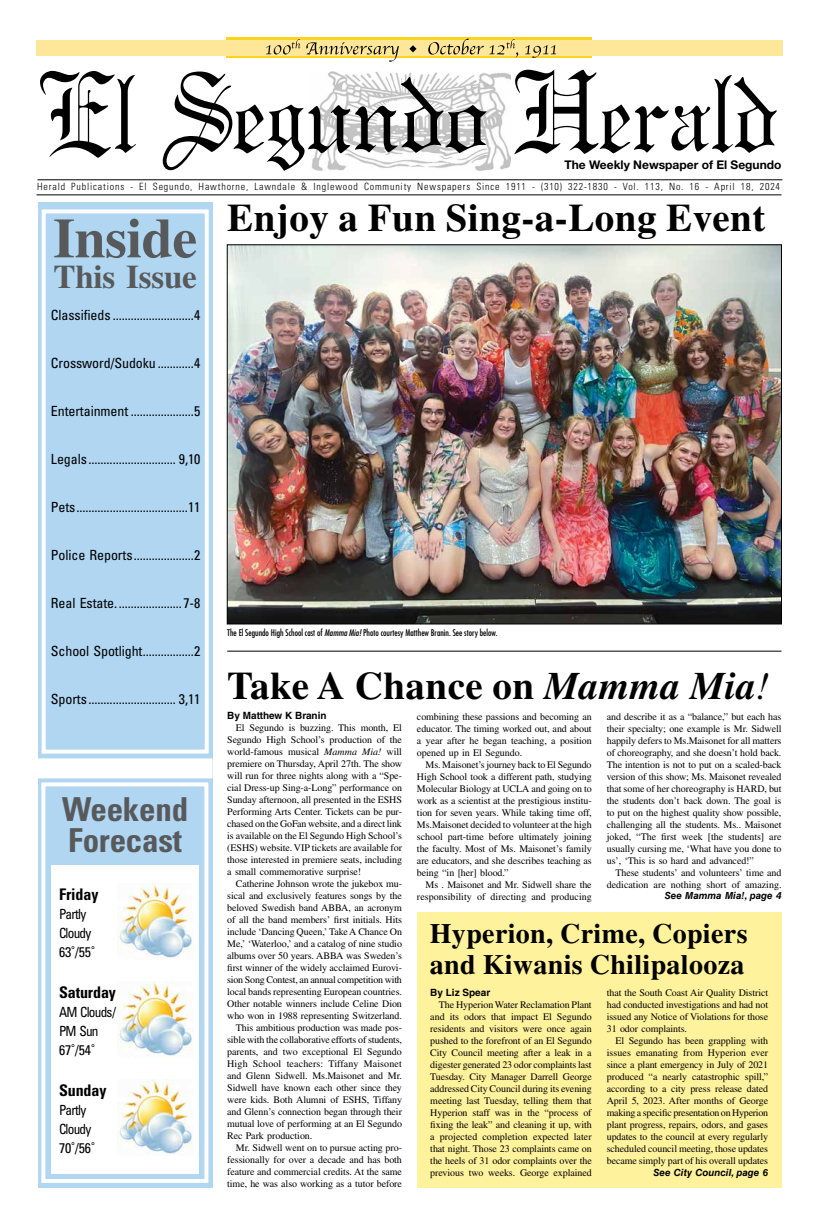
<style>
.page{position:relative;width:819px;height:1224px;background:#fff}
.page>*{position:absolute;margin:0;border:0;box-sizing:border-box;transform-origin:0 0}
.t1{font:700 56px "Times LT Std";letter-spacing:-.005em;color:#58595b}
.t2{font:700 39px "Times LT Std";letter-spacing:.01em;color:#000}
.t3{font:700 condensed 33px/31px "Univers LT Std";letter-spacing:-.005em;color:#58595b}
.t4{font:700 33px "Times LT Std";letter-spacing:-.01em;color:#58595b}
.t5{font:700 28px/31px "Times LT Std";letter-spacing:.01em;color:#000}
.t6{font:700 condensed 16px "Univers LT Std";letter-spacing:-.005em;color:#000}
.t7{font:condensed 14px "Univers LT Std";letter-spacing:-.005em;color:#000}
.t8{font:condensed 14px/19px "Univers LT Std";letter-spacing:-.055em;color:#000;scale:.95 1}
.t9{font:700 12px "Helvetica Neue LT Std";color:#000}
.t10{font:10px/12px "Times LT Std";letter-spacing:-.01em;color:#000;text-align:justify}
.t11{font:300 condensed 10px "Univers LT Std";letter-spacing:.085em;color:#000}
.t12{font:10px "Times LT Std";letter-spacing:.015em;color:#000}
.t13{font:700 10px "Helvetica LT Std";color:#000}
.t14{font:italic 700 9.8px "Helvetica LT Std";color:#000}
.t15{font:condensed 9px "Futura Std";color:#000}
.s1{font-style:italic}
.s2{font-weight:400;font-style:italic}
</style>
<div class="page">
<div style="left:226px;top:37px;width:366px;height:21px;background:#ffd41c"></div>
<svg style="left:40px;top:69px;width:737px;height:102px"></svg>
<hr style="left:37px;top:194px;width:745px;height:1px;background:#000">
<hr style="left:37px;top:179px;width:745px;height:1px;background:#000">
<div style="left:37px;top:40px;width:746px;height:15px;background:#ffe799"></div>
<svg style="left:266px;top:39px;width:291px;height:23px"></svg>
<div style="left:38px;top:202px;width:174px;height:986px;background:#b0d6f2"></div>
<div style="left:42px;top:209px;width:167px;height:545px;border:4px solid #fff"></div>
<div style="left:38px;top:758px;width:175px;height:20px;background:#fff"></div>
<div style="left:41px;top:782px;width:167px;height:401px;border:4px solid #fff"></div>
<div style="left:51px;top:865px;width:148px;height:309px;background:#fff"></div>
<div style="left:417px;top:912px;width:365px;height:276px;background:#fff29d"></div>
<img style="left:229px;top:247px;width:551px;height:375px">
<hr style="left:227px;top:651px;width:555px;height:1px;background:#000">
<img style="left:117px;top:981px;width:77px;height:75px">
<img style="left:117px;top:883px;width:77px;height:75px">
<img style="left:117px;top:1079px;width:77px;height:75px">
<p class="t9" style="left:564px;top:158px;width:219px">The Weekly Newspaper of El Segundo</p>
<p class="t11" style="left:37px;top:181px;width:744px">Herald Publications - El Segundo, Hawthorne, Lawndale &amp; Inglewood Community Newspapers Since 1911 - (310) 322-1830 - Vol. 113, No. 16 - April 18, 2024</p>
<h1 class="t1" style="left:53px;top:205px;width:146px">Inside</h1>
<h3 class="t4" style="left:54px;top:257px;width:145px">This Issue</h3>
<h2 class="t2" style="left:227px;top:194px;width:540px">Enjoy a Fun Sing-a-Long Event</h2>
<h3 class="t7" style="left:51px;top:306px;width:151px">Classifieds ...........................4</h3>
<h3 class="t7" style="left:51px;top:354px;width:151px">Crossword/Sudoku ............4</h3>
<h3 class="t7" style="left:51px;top:402px;width:151px">Entertainment .....................5</h3>
<h3 class="t7" style="left:51px;top:450px;width:151px">Legals ............................. 9,10</h3>
<h3 class="t7" style="left:51px;top:498px;width:151px">Pets.....................................11</h3>
<h3 class="t7" style="left:51px;top:546px;width:151px">Police Reports....................2</h3>
<h3 class="t7" style="left:51px;top:594px;width:151px">Real Estate. .....................7-8</h3>
<h3 class="t7" style="left:51px;top:642px;width:151px">School Spotlight.................2</h3>
<h3 class="t7" style="left:51px;top:690px;width:151px">Sports ............................. 3,11</h3>
<p class="t15" style="left:227px;top:627px;width:272px">The El Segundo High School cast of <span class="s1">Mamma Mia!</span> Photo courtesy Matthew Branin. See story below.</p>
<h2 class="t2" style="left:227px;top:662px;width:544px">Take A Chance on <span class="s1">Mamma Mia</span><span class="s2">!</span></h2>
<p class="t13" style="left:227px;top:710px;width:101px">By Matthew K Branin</p>
<p class="t10" style="left:227px;top:722px;width:176px;text-indent:9px">El Segundo is buzzing. This month, El Segundo High School’s production of the world-famous musical <span class="s1">Mamma Mia!</span> will premiere on Thursday, April 27th. The show will run for three nights along with a “Spe&shy;cial Dress-up Sing-a-Long” performance on Sunday afternoon, all presented in the ESHS Performing Arts Center. Tickets can be pur&shy;chased on the GoFan website, and a direct link is available on the El Segundo High School’s (ESHS) website. VIP tickets are available for those interested in premiere seats, including a small commemorative surprise!</p>
<p class="t10" style="left:236px;top:878px;width:168px">Catherine Johnson wrote the jukebox mu-</p>
<p class="t10" style="left:227px;top:890px;width:176px">sical and exclusively features songs by the</p>
<p class="t10" style="left:227px;top:902px;width:176px">beloved Swedish band ABBA, an acronym</p>
<p class="t10" style="left:227px;top:914px;width:176px">of all the band members’ first initials. Hits</p>
<p class="t10" style="left:227px;top:926px;width:176px">include ‘Dancing Queen,’ Take A Chance On</p>
<p class="t10" style="left:227px;top:938px;width:176px">Me,’ ‘Waterloo,’ and a catalog of nine studio</p>
<p class="t10" style="left:227px;top:950px;width:176px">albums over 50 years. ABBA was Sweden’s</p>
<p class="t10" style="left:227px;top:962px;width:176px">first winner of the widely acclaimed Eurovi-</p>
<p class="t10" style="left:227px;top:974px;width:176px">sion Song Contest, an annual competition with</p>
<p class="t10" style="left:227px;top:986px;width:176px">local bands representing European countries.</p>
<p class="t10" style="left:227px;top:998px;width:176px">Other notable winners include Celine Dion</p>
<p class="t10" style="left:227px;top:1010px;width:176px">who won in 1988 representing Switzerland.</p>
<p class="t10" style="left:236px;top:1022px;width:168px">This ambitious production was made pos-</p>
<p class="t10" style="left:227px;top:1034px;width:176px">sible with the collaborative efforts of students,</p>
<p class="t10" style="left:227px;top:1046px;width:176px">parents, and two exceptional El Segundo</p>
<p class="t12" style="left:227px;top:1058px;width:176px">High School teachers: Tiffany Maisonet</p>
<p class="t10" style="left:227px;top:1070px;width:176px">and Glenn Sidwell. Ms.Maisonet and Mr.</p>
<p class="t10" style="left:227px;top:1082px;width:176px">Sidwell have known each other since they</p>
<p class="t10" style="left:227px;top:1094px;width:176px">were kids. Both Alumni of ESHS, Tiffany</p>
<p class="t10" style="left:227px;top:1106px;width:176px">and Glenn’s connection began through their</p>
<p class="t10" style="left:227px;top:1118px;width:176px">mutual love of performing at an El Segundo</p>
<p class="t10" style="left:227px;top:1130px;width:87px">Rec Park production.</p>
<p class="t10" style="left:236px;top:1142px;width:168px">Mr. Sidwell went on to pursue acting pro-</p>
<p class="t10" style="left:227px;top:1154px;width:176px">fessionally for over a decade and has both</p>
<p class="t10" style="left:227px;top:1166px;width:176px">feature and commercial credits. At the same</p>
<p class="t10" style="left:227px;top:1178px;width:176px">time, he was also working as a tutor before</p>
<p class="t10" style="left:417px;top:710px;width:176px">combining these passions and becoming an educator. The timing worked out, and about a year after he began teaching, a position opened up in El Segundo.</p>
<p class="t10" style="left:417px;top:758px;width:176px;text-indent:9px">Ms. Maisonet’s journey back to El Segundo High School took a different path, studying Molecular Biology at UCLA and going on to work as a scientist at the prestigious institu&shy;tion for seven years. While taking time off, Ms.Maisonet decided to volunteer at the high school part-time before ultimately joining the faculty. Most of Ms. Maisonet’s family are educators, and she describes teaching as being “in [her] blood.”</p>
<p class="t10" style="left:417px;top:878px;width:176px;text-align:right">Ms . Maisonet and Mr. Sidwell share the responsibility of directing and producing</p>
<p class="t10" style="left:607px;top:710px;width:176px">and describe it as a “balance,” but each has their specialty; one example is Mr. Sidwell happily defers to Ms.Maisonet for all matters of choreography, and she doesn’t hold back.<br>The intention is not to put on a scaled-back version of this show; Ms. Maisonet revealed that some of her choreography is HARD, but the students don’t back down. The goal is to put on the highest quality show possible, challenging all the students. Ms.. Maisonet joked, “The first week [the students] are usually cursing me, ‘What have you done to us’, ‘This is so hard and advanced!”</p>
<p class="t10" style="left:607px;top:866px;width:176px;text-align:right">These students’ and volunteers’ time and dedication are nothing short of amazing.</p>
<h3 class="t3" style="left:62px;top:793px;width:128px">Weekend<br>Forecast</h3>
<h3 class="t6" style="left:59px;top:884px;width:41px">Friday</h3>
<p class="t14" style="left:665px;top:890px;width:118px">See Mamma Mia!, page 4</p>
<h3 class="t8" style="left:59px;top:904px;width:39px">Partly<br>Cloudy<br>63˚/55˚</h3>
<h3 class="t6" style="left:59px;top:982px;width:58px">Saturday</h3>
<h3 class="t8" style="left:59px;top:1002px;width:62px">AM Clouds/<br>PM Sun<br>67˚/54˚</h3>
<h3 class="t6" style="left:59px;top:1080px;width:49px">Sunday</h3>
<h3 class="t8" style="left:59px;top:1100px;width:39px">Partly<br>Cloudy<br>70˚/56˚</h3>
<p class="t14" style="left:654px;top:1167px;width:116px">See City Council, page 6</p>
<h3 class="t5" style="left:430px;top:917px;width:319px">Hyperion, Crime, Copiers and Kiwanis Chilipalooza</h3>
<p class="t13" style="left:430px;top:986px;width:62px">By Liz Spear</p>
<p class="t10" style="left:430px;top:998px;width:163px;text-indent:9px">The Hyperion Water Reclamation Plant and its odors that impact El Segundo residents and visitors were once again pushed to the forefront of an El Segundo City Council meeting after a leak in a digester generated 23 odor complaints last Tuesday. City Manager Darrell George addressed City Council during its evening meeting last Tuesday, telling them that Hyperion staff was in the “process of fixing the leak” and cleaning it up, with a projected completion expected later that night. Those 23 complaints came on the heels of 31 odor complaints over the previous two weeks. George explained</p>
<p class="t10" style="left:607px;top:987px;width:163px">that the South Coast Air Quality District had conducted investigations and had not issued any Notice of Violations for those 31 odor complaints.</p>
<p class="t10" style="left:607px;top:1035px;width:163px;text-indent:9px">El Segundo has been grappling with issues emanating from Hyperion ever since a plant emergency in July of 2021 produced “a nearly catastrophic spill,” according to a city press release dated April 5, 2023. After months of George making a specific presentation on Hyperion plant progress, repairs, odors, and gases updates to the council at every regularly scheduled council meeting, those updates became simply part of his overall updates</p>
</div>
